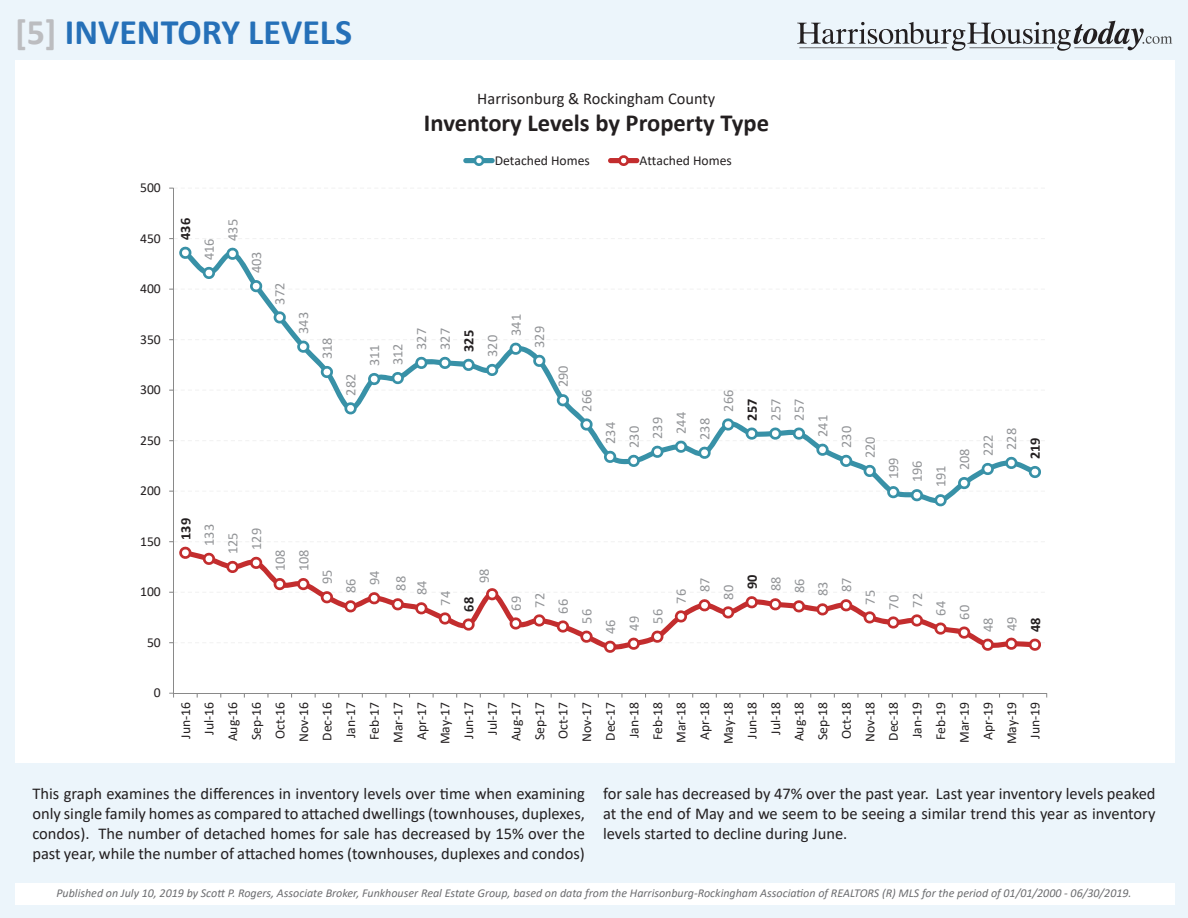
<style>
.page{position:relative;width:1188px;height:918px;background:#ecf5fb}
.page>*{position:absolute;margin:0;border:0;box-sizing:border-box;transform-origin:0 0}
.t1{font:700 36px "Calibri";color:#2570b8}
.t2{font:700 24.6px "Calibri";color:#231f20}
.t3{font:16.5px/19.8px "Calibri";color:#231f20;text-align:justify}
.t4{font:16.35px "Calibri";color:#231f20}
.t5{font:14.4px/20.9px "Calibri";color:#929497;text-align:center}
.t6{font:700 14.4px "Calibri";color:#231f20}
.t7{font:13.65px/23.5px "Calibri";color:#231f20;text-align:right}
.t8{font:italic 12px "Calibri";color:#6c6d70}
.s1{color:#bcbdc0}
.s2{font-weight:700;color:#231f20}
</style>
<div class="page">
<div style="left:15px;top:60px;width:1159px;height:703px;background:#fff"></div>
<svg style="left:797px;top:20px;width:375px;height:31px"></svg>
<div style="left:15px;top:883px;width:1159px;height:21px;background:#fff"></div>
<svg style="left:169px;top:155px;width:879px;height:543px"></svg>
<p class="t1" style="left:15px;top:6px;width:339px"><span class="s1">[5]</span> INVENTORY LEVELS</p>
<p class="t7" style="left:140px;top:175px;width:22px">500</p>
<p class="t7" style="left:140px;top:226px;width:22px">450</p>
<p class="t7" style="left:140px;top:276px;width:22px">400</p>
<p class="t7" style="left:140px;top:327px;width:22px">350</p>
<p class="t7" style="left:140px;top:377px;width:22px">300</p>
<p class="t7" style="left:140px;top:428px;width:22px">250</p>
<p class="t7" style="left:140px;top:478px;width:22px">200</p>
<p class="t7" style="left:140px;top:529px;width:22px">150</p>
<p class="t7" style="left:140px;top:579px;width:22px">100</p>
<p class="t7" style="left:147px;top:630px;width:15px">50</p>
<p class="t7" style="left:154px;top:681px;width:8px">0</p>
<p class="t4" style="left:477px;top:87px;width:240px">Harrisonburg &amp; Rockingham County</p>
<p class="t2" style="left:424px;top:106px;width:347px">Inventory Levels by Property Type</p>
<p class="t7" style="left:495px;top:148px;width:97px">Detached Homes</p>
<p class="t7" style="left:640px;top:148px;width:94px">Attached Homes</p>
<p class="t6" style="left:175px;top:240px;width:23px;rotate:-90deg">436</p>
<p class="t5" style="left:198px;top:260px;width:23px;rotate:-90deg">416</p>
<p class="t5" style="left:222px;top:241px;width:23px;rotate:-90deg">435</p>
<p class="t5" style="left:245px;top:273px;width:23px;rotate:-90deg">403</p>
<p class="t5" style="left:269px;top:305px;width:23px;rotate:-90deg">372</p>
<p class="t5" style="left:293px;top:334px;width:23px;rotate:-90deg">343</p>
<p class="t5" style="left:316px;top:359px;width:23px;rotate:-90deg">318</p>
<p class="t5" style="left:340px;top:396px;width:23px;rotate:-90deg">282</p>
<p class="t5" style="left:363px;top:366px;width:23px;rotate:-90deg">311</p>
<p class="t5" style="left:387px;top:365px;width:23px;rotate:-90deg">312</p>
<p class="t5" style="left:411px;top:350px;width:23px;rotate:-90deg">327</p>
<p class="t5" style="left:434px;top:350px;width:23px;rotate:-90deg">327</p>
<p class="t6" style="left:459px;top:352px;width:23px;rotate:-90deg">325</p>
<p class="t5" style="left:482px;top:357px;width:23px;rotate:-90deg">320</p>
<p class="t6" style="left:175px;top:540px;width:23px;rotate:-90deg">139</p>
<p class="t5" style="left:198px;top:546px;width:23px;rotate:-90deg">133</p>
<p class="t5" style="left:222px;top:554px;width:23px;rotate:-90deg">125</p>
<p class="t5" style="left:246px;top:550px;width:23px;rotate:-90deg">129</p>
<p class="t5" style="left:269px;top:571px;width:23px;rotate:-90deg">108</p>
<p class="t5" style="left:293px;top:571px;width:23px;rotate:-90deg">108</p>
<p class="t5" style="left:316px;top:584px;width:16px;rotate:-90deg">95</p>
<p class="t5" style="left:340px;top:593px;width:16px;rotate:-90deg">86</p>
<p class="t5" style="left:364px;top:585px;width:16px;rotate:-90deg">94</p>
<p class="t5" style="left:390px;top:595px;width:21px;rotate:-90deg">88<br>84</p>
<p class="t5" style="left:473px;top:583px;width:16px;rotate:-90deg">98</p>
<p class="t5" style="left:433px;top:612px;width:22px;line-height:23.5px;rotate:-90deg">74<br><span class="s2">68</span></p>
<p class="t5" style="left:505px;top:336px;width:23px;rotate:-90deg">341</p>
<p class="t5" style="left:529px;top:348px;width:23px;rotate:-90deg">329</p>
<p class="t5" style="left:552px;top:387px;width:23px;rotate:-90deg">290</p>
<p class="t5" style="left:576px;top:412px;width:23px;rotate:-90deg">266</p>
<p class="t5" style="left:600px;top:444px;width:23px;rotate:-90deg">234</p>
<p class="t5" style="left:623px;top:448px;width:23px;rotate:-90deg">230</p>
<p class="t5" style="left:647px;top:439px;width:23px;rotate:-90deg">239</p>
<p class="t5" style="left:670px;top:434px;width:23px;rotate:-90deg">244</p>
<p class="t5" style="left:694px;top:440px;width:23px;rotate:-90deg">238</p>
<p class="t5" style="left:718px;top:412px;width:23px;rotate:-90deg">266</p>
<p class="t6" style="left:742px;top:421px;width:23px;rotate:-90deg">257</p>
<p class="t5" style="left:765px;top:421px;width:23px;rotate:-90deg">257</p>
<p class="t5" style="left:788px;top:421px;width:23px;rotate:-90deg">257</p>
<p class="t5" style="left:812px;top:437px;width:23px;rotate:-90deg">241</p>
<p class="t5" style="left:836px;top:448px;width:23px;rotate:-90deg">230</p>
<p class="t5" style="left:859px;top:458px;width:23px;rotate:-90deg">220</p>
<p class="t5" style="left:883px;top:479px;width:23px;rotate:-90deg">199</p>
<p class="t5" style="left:906px;top:482px;width:23px;rotate:-90deg">196</p>
<p class="t5" style="left:930px;top:487px;width:23px;rotate:-90deg">191</p>
<p class="t5" style="left:954px;top:470px;width:23px;rotate:-90deg">208</p>
<p class="t5" style="left:977px;top:456px;width:23px;rotate:-90deg">222</p>
<p class="t5" style="left:1001px;top:450px;width:23px;rotate:-90deg">228</p>
<p class="t6" style="left:1025px;top:459px;width:23px;rotate:-90deg">219</p>
<p class="t5" style="left:505px;top:611px;width:16px;rotate:-90deg">69</p>
<p class="t5" style="left:529px;top:608px;width:16px;rotate:-90deg">72</p>
<p class="t5" style="left:552px;top:614px;width:16px;rotate:-90deg">66</p>
<p class="t5" style="left:576px;top:624px;width:16px;rotate:-90deg">56</p>
<p class="t5" style="left:600px;top:634px;width:16px;rotate:-90deg">46</p>
<p class="t5" style="left:623px;top:631px;width:16px;rotate:-90deg">49</p>
<p class="t5" style="left:647px;top:624px;width:16px;rotate:-90deg">56</p>
<p class="t5" style="left:670px;top:604px;width:16px;rotate:-90deg">76</p>
<p class="t5" style="left:694px;top:592px;width:16px;rotate:-90deg">87</p>
<p class="t5" style="left:718px;top:600px;width:16px;rotate:-90deg">80</p>
<p class="t6" style="left:742px;top:589px;width:16px;rotate:-90deg">90</p>
<p class="t5" style="left:765px;top:591px;width:16px;rotate:-90deg">88</p>
<p class="t5" style="left:788px;top:593px;width:16px;rotate:-90deg">86</p>
<p class="t5" style="left:812px;top:596px;width:16px;rotate:-90deg">83</p>
<p class="t5" style="left:836px;top:592px;width:16px;rotate:-90deg">87</p>
<p class="t5" style="left:859px;top:605px;width:16px;rotate:-90deg">75</p>
<p class="t5" style="left:883px;top:610px;width:16px;rotate:-90deg">70</p>
<p class="t5" style="left:906px;top:608px;width:16px;rotate:-90deg">72</p>
<p class="t5" style="left:930px;top:616px;width:16px;rotate:-90deg">64</p>
<p class="t5" style="left:954px;top:620px;width:16px;rotate:-90deg">60</p>
<p class="t5" style="left:977px;top:632px;width:16px;rotate:-90deg">48</p>
<p class="t5" style="left:1001px;top:631px;width:16px;rotate:-90deg">49</p>
<p class="t6" style="left:1025px;top:632px;width:16px;rotate:-90deg">48</p>
<p class="t7" style="left:173px;top:744px;width:44px;rotate:-90deg">Jun‐16<br>Jul‐16<br>Aug‐16<br>Sep‐16<br>Oct‐16<br>Nov‐16<br>Dec‐16<br>Jan‐17<br>Feb‐17<br>Mar‐17<br>Apr‐17<br>May‐17<br>Jun‐17<br>Jul‐17<br>Aug‐17<br>Sep‐17<br>Oct‐17<br>Nov‐17<br>Dec‐17<br>Jan‐18<br>Feb‐18<br>Mar‐18<br>Apr‐18<br>May‐18<br>Jun‐18<br>Jul‐18<br>Aug‐18<br>Sep‐18<br>Oct‐18<br>Nov‐18<br>Dec‐18<br>Jan‐19<br>Feb‐19<br>Mar‐19<br>Apr‐19<br>May‐19<br>Jun‐19</p>
<p class="t3" style="left:32px;top:784px;width:554px">This graph examines the differences in inventory levels over time when examining only single family homes as compared to attached dwellings (townhouses, duplexes, condos). The number of detached homes for sale has decreased by 15% over the past year, while the number of attached homes (townhouses, duplexes and condos)</p>
<p class="t3" style="left:603px;top:784px;width:554px">for sale has decreased by 47% over the past year. Last year inventory levels peaked at the end of May and we seem to be seeing a similar trend this year as inventory levels started to decline during June.</p>
<p class="t8" style="left:56px;top:885px;width:1077px">Published on July 10, 2019 by Scott P. Rogers, Associate Broker, Funkhouser Real Estate Group, based on data from the Harrisonburg-Rockingham Association of REALTORS (R) MLS for the period of 01/01/2000 - 06/30/2019.</p>
</div>
